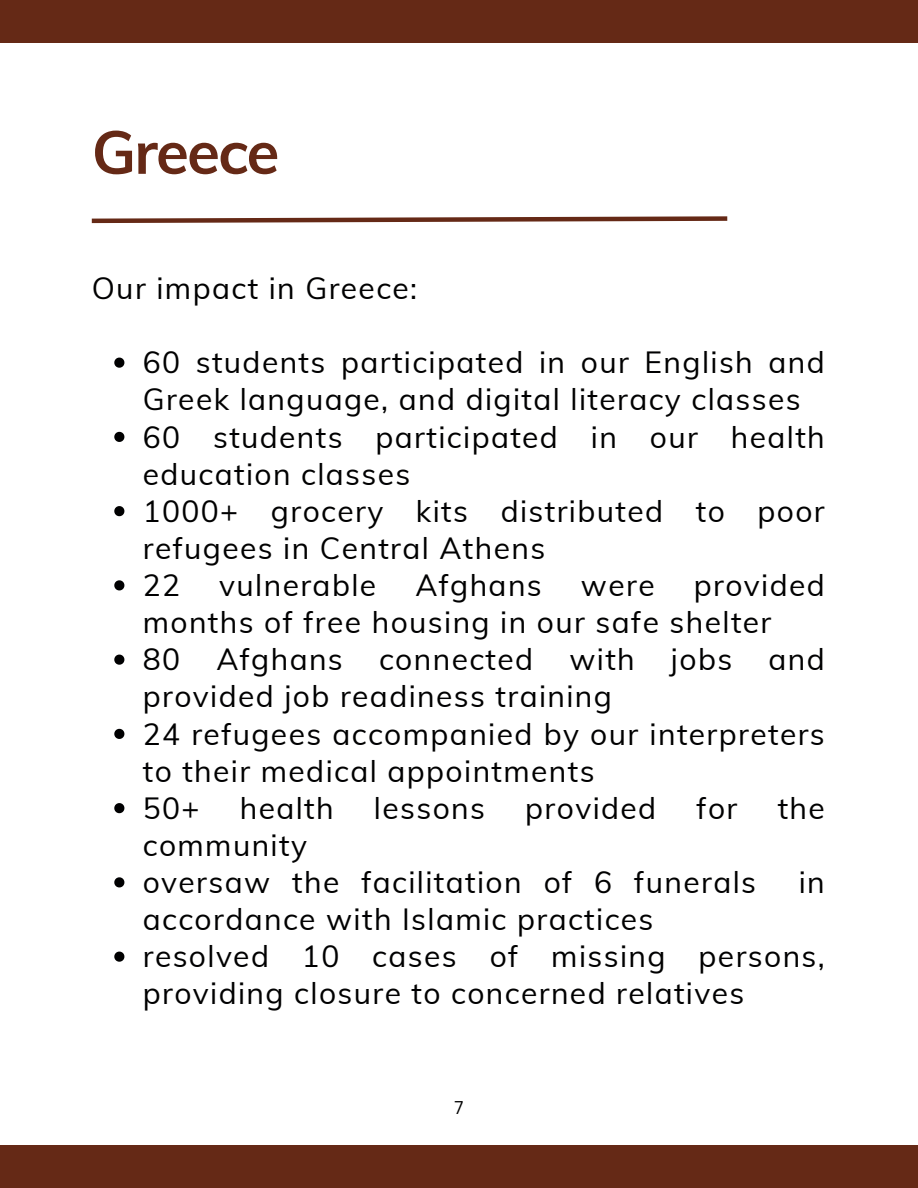
<style>
.page{position:relative;width:918px;height:1188px;background:#fff}
.page>*{position:absolute;margin:0;border:0;box-sizing:border-box;transform-origin:0 0}
.t1{font:700 60px "Muli";letter-spacing:-.03em;color:#652916}
.t2{font:30px/37.2px "Muli";letter-spacing:.045em;color:#000001}
.t3{font:18px "Canva Sans";color:#000001}
</style>
<div class="page">
<svg style="left:91px;top:216px;width:637px;height:8px"></svg>
<div style="left:0;top:0;width:918px;height:43px;background:#652916"></div>
<svg style="left:114px;top:358px;width:10px;height:10px"></svg>
<svg style="left:114px;top:432px;width:10px;height:10px"></svg>
<svg style="left:114px;top:506px;width:10px;height:10px"></svg>
<svg style="left:114px;top:580px;width:10px;height:10px"></svg>
<svg style="left:114px;top:655px;width:10px;height:10px"></svg>
<svg style="left:114px;top:729px;width:10px;height:10px"></svg>
<svg style="left:114px;top:803px;width:10px;height:10px"></svg>
<svg style="left:114px;top:877px;width:10px;height:10px"></svg>
<svg style="left:114px;top:952px;width:10px;height:10px"></svg>
<div style="left:0;top:1145px;width:918px;height:43px;background:#652916"></div>
<p class="t1" style="left:92px;top:114px;width:189px">Greece</p>
<h1 class="t2" style="left:92px;top:269px;width:327px">Our impact in Greece:</h1>
<p class="t2" style="left:143px;top:343px;width:684px">60 students participated in our English and<br>Greek language, and digital literacy classes</p>
<p class="t2" style="left:143px;top:418px;width:684px">60 students participated in our health education classes</p>
<p class="t2" style="left:143px;top:492px;width:684px">1000+ grocery kits distributed to poor refugees in Central Athens</p>
<p class="t2" style="left:143px;top:566px;width:39px">22</p>
<p class="t2" style="left:219px;top:566px;width:158px">vulnerable</p>
<p class="t2" style="left:415px;top:566px;width:128px">Afghans</p>
<p class="t2" style="left:581px;top:566px;width:75px">were</p>
<p class="t2" style="left:143px;top:566px;width:684px;text-indent:551px">provided months of free housing in our safe shelter</p>
<p class="t2" style="left:143px;top:640px;width:684px">80 Afghans connected with jobs and provided job readiness training</p>
<p class="t2" style="left:143px;top:715px;width:684px">24 refugees accompanied by our interpreters to their medical appointments</p>
<p class="t2" style="left:143px;top:789px;width:58px">50+</p>
<p class="t2" style="left:240px;top:789px;width:95px">health</p>
<p class="t2" style="left:374px;top:789px;width:113px">lessons</p>
<p class="t2" style="left:525px;top:789px;width:133px">provided</p>
<p class="t2" style="left:697px;top:789px;width:42px">for</p>
<p class="t2" style="left:778px;top:789px;width:49px">the</p>
<p class="t2" style="left:143px;top:826px;width:166px">community</p>
<p class="t2" style="left:143px;top:863px;width:615px">oversaw the facilitation of 6 funerals</p>
<p class="t2" style="left:799px;top:863px;width:28px">in</p>
<p class="t2" style="left:143px;top:900px;width:512px">accordance with Islamic practices</p>
<p class="t2" style="left:143px;top:937px;width:684px">resolved 10 cases of missing persons, providing closure to concerned relatives</p>
<p class="t3" style="left:455px;top:1094px;width:10px">7</p>
</div>
